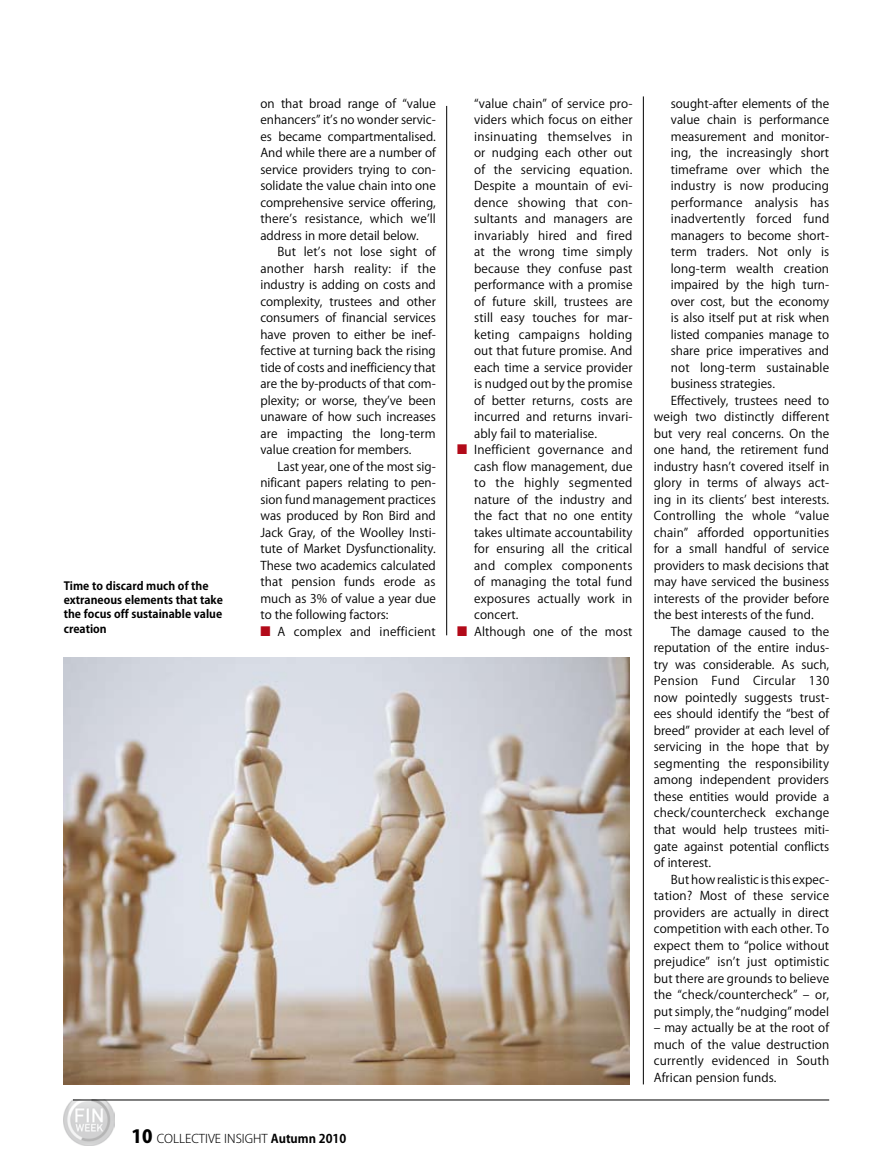
<style>
.page{position:relative;width:893px;height:1170px;background:#fff}
.page>*{position:absolute;margin:0;border:0;box-sizing:border-box;transform-origin:0 0}
.t1{font:12px/16.5px "Koz Go Pro";letter-spacing:.01em;color:#000;text-align:justify}
.t2{font:300 12px "Koz Go Pro";color:#000}
.t3{font:700 11.25px/14.2px "Koz Go Std";color:#000}
.s1{color:#b20a19}
.s2{font-weight:800;font-size:18px}
.s3{font-weight:700}
</style>
<div class="page">
<img style="left:63px;top:1099px;width:52px;height:46px">
<hr style="left:73px;top:1099px;width:756px;height:1px;background:#000">
<hr style="left:643px;top:96px;width:1px;height:988px;background:#000">
<hr style="left:446px;top:106px;width:1px;height:529px;background:#000">
<img style="left:64px;top:657px;width:566px;height:427px">
<p class="t3" style="left:64px;top:579px;width:161px">Time to discard much of the extraneous elements that take the focus off sustainable value creation</p>
<p class="t1" style="left:260px;top:95px;width:177px">on that broad range of “value enhancers” it’s no wonder servic&shy;es became compartmentalised.<br>And while there are a number of service providers trying to con&shy;solidate the value chain into one comprehensive service offering, there’s resistance, which we’ll address in more detail below.</p>
<p class="t1" style="left:260px;top:244px;width:177px;text-indent:17px">But let’s not lose sight of another harsh reality: if the industry is adding on costs and complexity, trustees and other consumers of financial services have proven to either be inef&shy;fective at turning back the rising tide of costs and inefficiency that are the by-products of that com&shy;plexity; or worse, they’ve been unaware of how such increases are impacting the long-term value creation for members.</p>
<p class="t1" style="left:260px;top:458px;width:177px;text-indent:17px">Last year, one of the most sig&shy;nificant papers relating to pen&shy;sion fund management practices was produced by Ron Bird and Jack Gray, of the Woolley Insti&shy;tute of Market Dysfunctionality.<br>These two academics calculated that pension funds erode as much as 3% of value a year due to the following factors:</p>
<p class="t1" style="left:260px;top:623px;width:177px"><span class="s1">■</span> A complex and inefficient</p>
<p class="t1" style="left:474px;top:95px;width:160px">“value chain” of service pro&shy;viders which focus on either insinuating themselves in or nudging each other out of the servicing equation.<br>Despite a mountain of evi&shy;dence showing that con&shy;sultants and managers are invariably hired and fired at the wrong time simply because they confuse past performance with a promise of future skill, trustees are still easy touches for mar&shy;keting campaigns holding out that future promise. And each time a service provider is nudged out by the promise of better returns, costs are incurred and returns invari&shy;ably fail to materialise.</p>
<p class="t1" style="left:474px;top:442px;width:160px;text-indent:-17px"><span class="s1">■</span> Inefficient governance and cash flow management, due to the highly segmented nature of the industry and the fact that no one entity takes ultimate accountability for ensuring all the critical and complex components of managing the total fund exposures actually work in concert.</p>
<p class="t1" style="left:457px;top:623px;width:177px"><span class="s1">■</span> Although one of the most</p>
<p class="t2" style="left:132px;top:1130px;width:216px"><span class="s2">10</span> COLLECTIVE INSIGHT <span class="s3">Autumn 2010</span></p>
<p class="t1" style="left:671px;top:95px;width:160px">sought-after elements of the</p>
<p class="t1" style="left:671px;top:112px;width:160px">value chain is performance</p>
<p class="t1" style="left:671px;top:128px;width:160px">measurement and monitor-</p>
<p class="t1" style="left:671px;top:145px;width:160px">ing, the increasingly short</p>
<p class="t1" style="left:671px;top:161px;width:160px">timeframe over which the</p>
<p class="t1" style="left:671px;top:178px;width:160px">industry is now producing</p>
<p class="t1" style="left:671px;top:194px;width:160px">performance analysis has</p>
<p class="t1" style="left:671px;top:211px;width:160px">inadvertently forced fund</p>
<p class="t1" style="left:671px;top:227px;width:160px">managers to become short-</p>
<p class="t1" style="left:671px;top:244px;width:160px">term traders. Not only is</p>
<p class="t1" style="left:671px;top:260px;width:160px">long-term wealth creation</p>
<p class="t1" style="left:671px;top:277px;width:160px">impaired by the high turn-</p>
<p class="t1" style="left:671px;top:293px;width:160px">over cost, but the economy</p>
<p class="t1" style="left:671px;top:310px;width:160px">is also itself put at risk when</p>
<p class="t1" style="left:671px;top:326px;width:160px">listed companies manage to</p>
<p class="t1" style="left:671px;top:343px;width:160px">share price imperatives and</p>
<p class="t1" style="left:671px;top:359px;width:160px">not long-term sustainable</p>
<p class="t1" style="left:671px;top:376px;width:106px">business strategies.</p>
<p class="t1" style="left:671px;top:392px;width:160px">Effectively, trustees need to</p>
<p class="t1" style="left:654px;top:409px;width:177px">weigh two distinctly different</p>
<p class="t1" style="left:654px;top:425px;width:177px">but very real concerns. On the</p>
<p class="t1" style="left:654px;top:442px;width:177px">one hand, the retirement fund</p>
<p class="t1" style="left:654px;top:458px;width:177px">industry hasn’t covered itself in</p>
<p class="t1" style="left:654px;top:475px;width:177px">glory in terms of always act-</p>
<p class="t1" style="left:654px;top:491px;width:177px">ing in its clients’ best interests.</p>
<p class="t1" style="left:654px;top:508px;width:177px">Controlling the whole “value</p>
<p class="t1" style="left:654px;top:524px;width:177px">chain” afforded opportunities</p>
<p class="t1" style="left:654px;top:541px;width:177px">for a small handful of service</p>
<p class="t1" style="left:654px;top:557px;width:177px">providers to mask decisions that</p>
<p class="t1" style="left:654px;top:574px;width:177px">may have serviced the business</p>
<p class="t1" style="left:654px;top:590px;width:177px">interests of the provider before</p>
<p class="t1" style="left:654px;top:607px;width:161px">the best interests of the fund.</p>
<p class="t1" style="left:671px;top:623px;width:160px">The damage caused to the</p>
<p class="t1" style="left:654px;top:640px;width:177px">reputation of the entire indus-</p>
<p class="t1" style="left:654px;top:656px;width:177px">try was considerable. As such,</p>
<p class="t1" style="left:654px;top:673px;width:177px">Pension Fund Circular 130</p>
<p class="t1" style="left:654px;top:689px;width:177px">now pointedly suggests trust-</p>
<p class="t1" style="left:654px;top:706px;width:177px">ees should identify the “best of</p>
<p class="t1" style="left:654px;top:722px;width:177px">breed” provider at each level of</p>
<p class="t1" style="left:654px;top:739px;width:177px">servicing in the hope that by</p>
<p class="t1" style="left:654px;top:755px;width:177px">segmenting the responsibility</p>
<p class="t1" style="left:654px;top:772px;width:177px">among independent providers</p>
<p class="t1" style="left:654px;top:788px;width:177px">these entities would provide a</p>
<p class="t1" style="left:654px;top:805px;width:177px">check/countercheck exchange</p>
<p class="t1" style="left:654px;top:821px;width:177px">that would help trustees miti-</p>
<p class="t1" style="left:654px;top:838px;width:177px">gate against potential conflicts</p>
<p class="t1" style="left:654px;top:854px;width:59px">of interest.</p>
<p class="t1" style="left:671px;top:871px;width:160px">But how realistic is this expec-</p>
<p class="t1" style="left:654px;top:887px;width:177px">tation? Most of these service</p>
<p class="t1" style="left:654px;top:904px;width:177px">providers are actually in direct</p>
<p class="t1" style="left:654px;top:920px;width:177px">competition with each other. To</p>
<p class="t1" style="left:654px;top:937px;width:177px">expect them to “police without</p>
<p class="t1" style="left:654px;top:953px;width:177px">prejudice” isn’t just optimistic</p>
<p class="t1" style="left:654px;top:970px;width:177px">but there are grounds to believe</p>
<p class="t1" style="left:654px;top:986px;width:177px">the “check/countercheck” – or,</p>
<p class="t1" style="left:654px;top:1003px;width:177px">put simply, the “nudging” model</p>
<p class="t1" style="left:654px;top:1019px;width:177px">– may actually be at the root of much of the value destruction currently evidenced in South African pension funds.</p>
</div>
